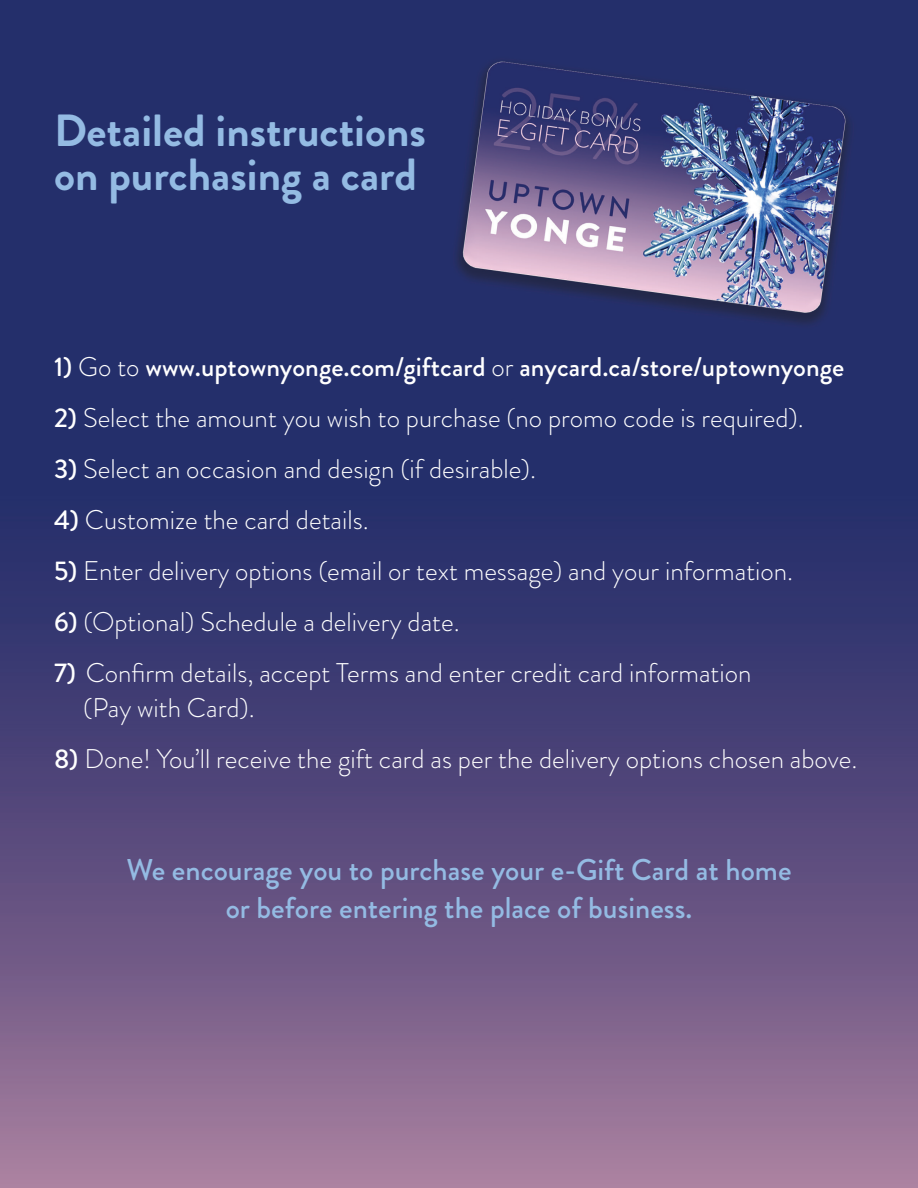
<style>
.page{position:relative;width:918px;height:1188px;background:#fff}
.page>*{position:absolute;margin:0;border:0;box-sizing:border-box;transform-origin:0 0}
.t1{font:700 45px/43.5px "Brandon Grotesque";color:#94bbe3}
.t2{font:500 30px/37.5px "Brandon Grotesque";color:#94bbe3;text-align:center}
.t3{font:300 27px "Brandon Grotesque";color:#fff}
.t4{font:500 27px "Brandon Grotesque";color:#fff}
.s1{font-weight:300}
.s2{font-weight:500}
</style>
<div class="page">
<img style="left:0;top:0;width:918px;height:1188px">
<p class="t1" style="left:54px;top:109px;width:373px">Detailed instructions on purchasing a card</p>
<p class="t4" style="left:54px;top:348px;width:792px">1) <span class="s1">Go to</span> www.uptownyonge.com/giftcard <span class="s1">or</span> anycard.ca/store/uptownyonge</p>
<p class="t3" style="left:54px;top:400px;width:751px"><span class="s2">2)</span> Select the amount you wish to purchase (no promo code is required).</p>
<p class="t3" style="left:54px;top:451px;width:484px"><span class="s2">3)</span> Select an occasion and design (if desirable).</p>
<p class="t3" style="left:54px;top:502px;width:316px"><span class="s2">4)</span> Customize the card details.</p>
<p class="t3" style="left:54px;top:553px;width:741px"><span class="s2">5)</span> Enter delivery options (email or text message) and your information.</p>
<p class="t3" style="left:54px;top:604px;width:407px"><span class="s2">6)</span> (Optional) Schedule a delivery date.</p>
<p class="t3" style="left:54px;top:655px;width:699px"><span class="s2">7)</span> Confirm details, accept Terms and enter credit card information</p>
<p class="t3" style="left:83px;top:689px;width:173px">(Pay with Card).</p>
<p class="t3" style="left:54px;top:740px;width:805px"><span class="s2">8)</span> Done! You’ll receive the gift card as per the delivery options chosen above.</p>
<p class="t2" style="left:126px;top:852px;width:667px">We encourage you to purchase your e-Gift Card at home or before entering the place of business.</p>
</div>
